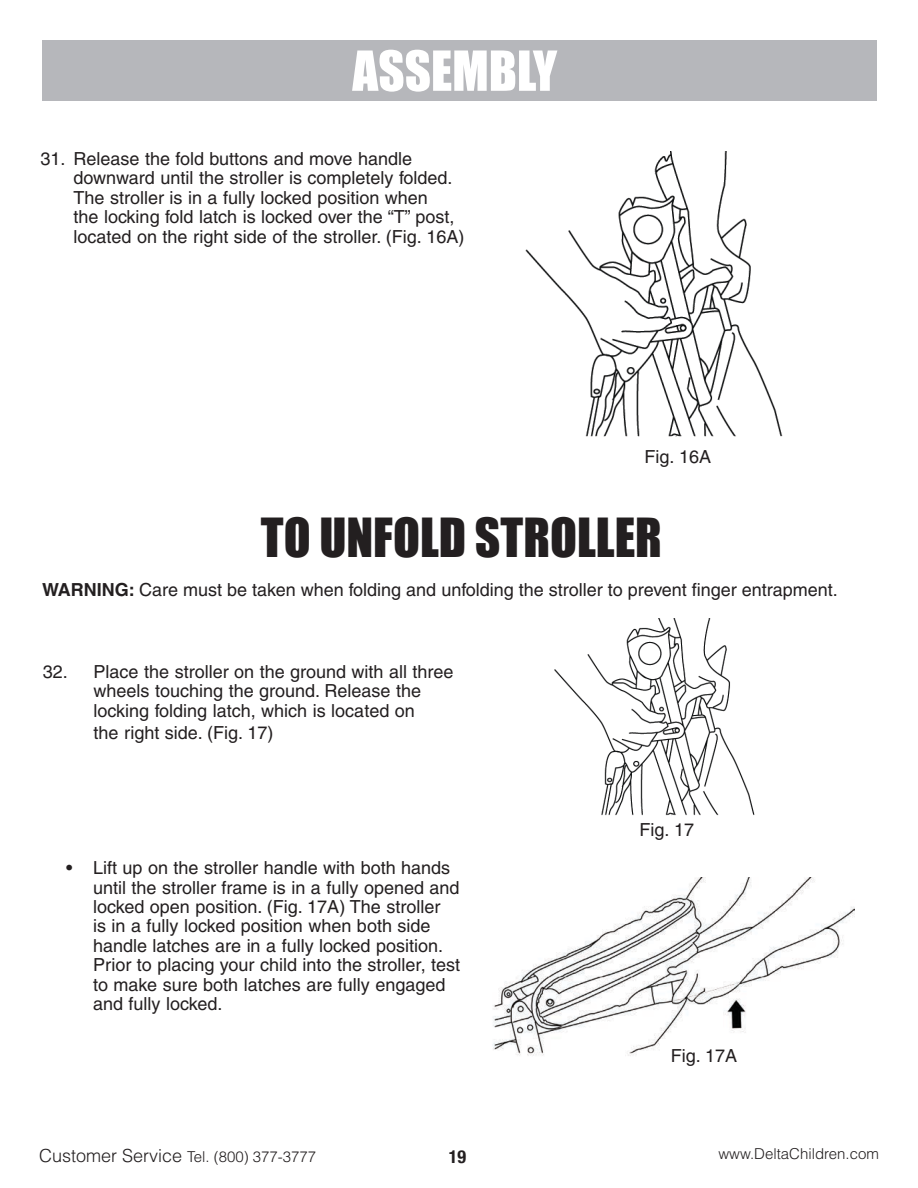
<style>
.page{position:relative;width:918px;height:1188px;background:#fff}
.page>*{position:absolute;margin:0;border:0;box-sizing:border-box;transform-origin:0 0}
.t1{font:51px "Impact";color:#fff}
.t2{font:49.5px "Impact";color:#231f20}
.t3{font:18px/19.5px "Helvetica";color:#231f20}
.t4{font:700 condensed 18px "Helvetica Neue";color:#231f20}
.t5{font:300 15px "Helvetica";color:#231f20}
.s1{font-weight:700}
.s2{font-size:18px}
</style>
<div class="page">
<img style="left:493px;top:878px;width:361px;height:178px">
<img style="left:525px;top:152px;width:258px;height:285px">
<img style="left:554px;top:618px;width:201px;height:198px">
<div style="left:42px;top:41px;width:835px;height:60px;background:#b6b7bb"></div>
<h1 class="t1" style="left:352px;top:39px;width:206px">ASSEMBLY</h1>
<p class="t3" style="left:73px;top:149px;width:392px;text-indent:-33px">31. Release the fold buttons and move handle downward until the stroller is completely folded.<br>The stroller is in a fully locked position when<br>the locking fold latch is locked over the “T” post, located on the right side of the stroller. (Fig. 16A)</p>
<p class="t3" style="left:645px;top:447px;width:68px">Fig. 16A</p>
<h2 class="t2" style="left:261px;top:507px;width:403px">TO UNFOLD STROLLER</h2>
<p class="t3" style="left:42px;top:580px;width:797px"><span class="s1">WARNING:</span> Care must be taken when folding and unfolding the stroller to prevent finger entrapment.</p>
<p class="t3" style="left:43px;top:661px;width:27px">32.</p>
<p class="t3" style="left:94px;top:661px;width:362px">Place the stroller on the ground with all three wheels touching the ground. Release the locking folding latch, which is located on</p>
<p class="t3" style="left:94px;top:723px;width:181px">the right side. (Fig. 17)</p>
<p class="t3" style="left:93px;top:858px;width:369px;text-indent:-27px">• Lift up on the stroller handle with both hands until the stroller frame is in a fully opened and locked open position. (Fig. 17A) The stroller<br>is in a fully locked position when both side handle latches are in a fully locked position.<br>Prior to placing your child into the stroller, test to make sure both latches are fully engaged and fully locked.</p>
<p class="t3" style="left:640px;top:820px;width:56px">Fig. 17</p>
<p class="t3" style="left:671px;top:1046px;width:68px">Fig. 17A</p>
<p class="t5" style="left:39px;top:1147px;width:279px"><span class="s2">Customer Service</span> Tel. (800) 377-3777</p>
<p class="t5" style="left:718px;top:1145px;width:162px">www.DeltaChildren.com</p>
<p class="t4" style="left:449px;top:1142px;width:19px">19</p>
</div>
